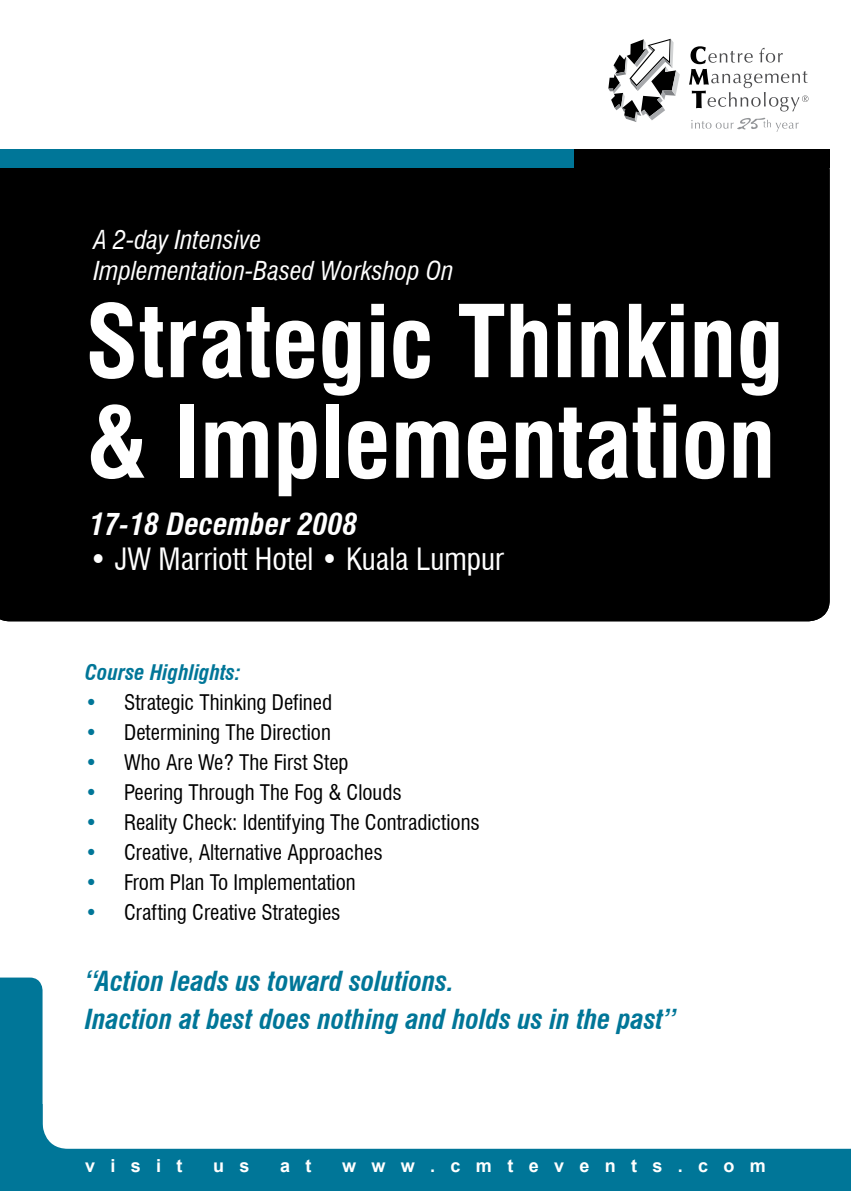
<style>
.page{position:relative;width:851px;height:1191px;background:#fff}
.page>*{position:absolute;margin:0;border:0;box-sizing:border-box;transform-origin:0 0}
.t1{font:700 condensed 97.5px/100.5px "Swiss 721 BT";color:#fff}
.t2{font:condensed 30px "Swiss 721 BT";color:#fff}
.t3{font:italic 700 condensed 30px "Swiss 721 BT";color:#fff}
.t4{font:italic 700 condensed 27px/37.5px "Swiss 721 BT";color:#007698}
.t5{font:italic condensed 25.5px/30.6px "Swiss 721 BT";color:#fff}
.t6{font:condensed 21px "Swiss 721 BT";color:#000}
.t7{font:italic 700 condensed 21px "Swiss 721 BT";color:#007698}
.t8{font:700 18px "Arial";color:#fff}
.s1{color:#007698}
</style>
<div class="page">
<div style="left:0;top:167px;width:829px;height:454px;background:#000"></div>
<div style="left:34px;top:1104px;width:816px;height:87px;background:#007698"></div>
<div style="left:43px;top:1104px;width:807px;height:44px;background:#fff"></div>
<div style="left:0;top:977px;width:43px;height:214px;background:#007698"></div>
<svg style="left:608px;top:39px;width:71px;height:83px"></svg>
<svg style="left:689px;top:46px;width:119px;height:65px"></svg>
<svg style="left:691px;top:118px;width:107px;height:14px"></svg>
<div style="left:0;top:149px;width:575px;height:18px;background:#007698"></div>
<div style="left:574px;top:149px;width:255px;height:18px;background:#000"></div>
<div style="left:92px;top:304px;width:758px;height:240px;background:#000"></div>
<p class="t5" style="left:94px;top:224px;width:361px">A 2-day Intensive<br>Implementation-Based Workshop On</p>
<h1 class="t1" style="left:85px;top:291px;width:700px">Strategic Thinking &amp; Implementation</h1>
<h2 class="t3" style="left:90px;top:506px;width:269px">17-18 December 2008</h2>
<h2 class="t2" style="left:90px;top:541px;width:416px">• JW Marriott Hotel • Kuala Lumpur</h2>
<p class="t7" style="left:85px;top:660px;width:157px">Course Highlights:</p>
<p class="t6" style="left:85px;top:690px;width:248px"><span class="s1">•</span> Strategic Thinking Defined</p>
<p class="t6" style="left:85px;top:720px;width:247px"><span class="s1">•</span> Determining The Direction</p>
<p class="t6" style="left:85px;top:750px;width:265px"><span class="s1">•</span> Who Are We? The First Step</p>
<p class="t6" style="left:85px;top:780px;width:318px"><span class="s1">•</span> Peering Through The Fog &amp; Clouds</p>
<p class="t6" style="left:85px;top:810px;width:396px"><span class="s1">•</span> Reality Check: Identifying The Contradictions</p>
<p class="t6" style="left:85px;top:840px;width:299px"><span class="s1">•</span> Creative, Alternative Approaches</p>
<p class="t6" style="left:85px;top:870px;width:272px"><span class="s1">•</span> From Plan To Implementation</p>
<p class="t6" style="left:85px;top:900px;width:257px"><span class="s1">•</span> Crafting Creative Strategies</p>
<p class="t4" style="left:85px;top:963px;width:593px">“Action leads us toward solutions.<br>Inaction at best does nothing and holds us in the past”</p>
<p class="t8" style="left:85px;top:1153px;width:99px">v i s i t</p>
<p class="t8" style="left:213px;top:1153px;width:38px">u s</p>
<p class="t8" style="left:280px;top:1153px;width:33px">a t</p>
<p class="t8" style="left:342px;top:1153px;width:425px">w w w . c m t e v e n t s . c o m</p>
</div>
